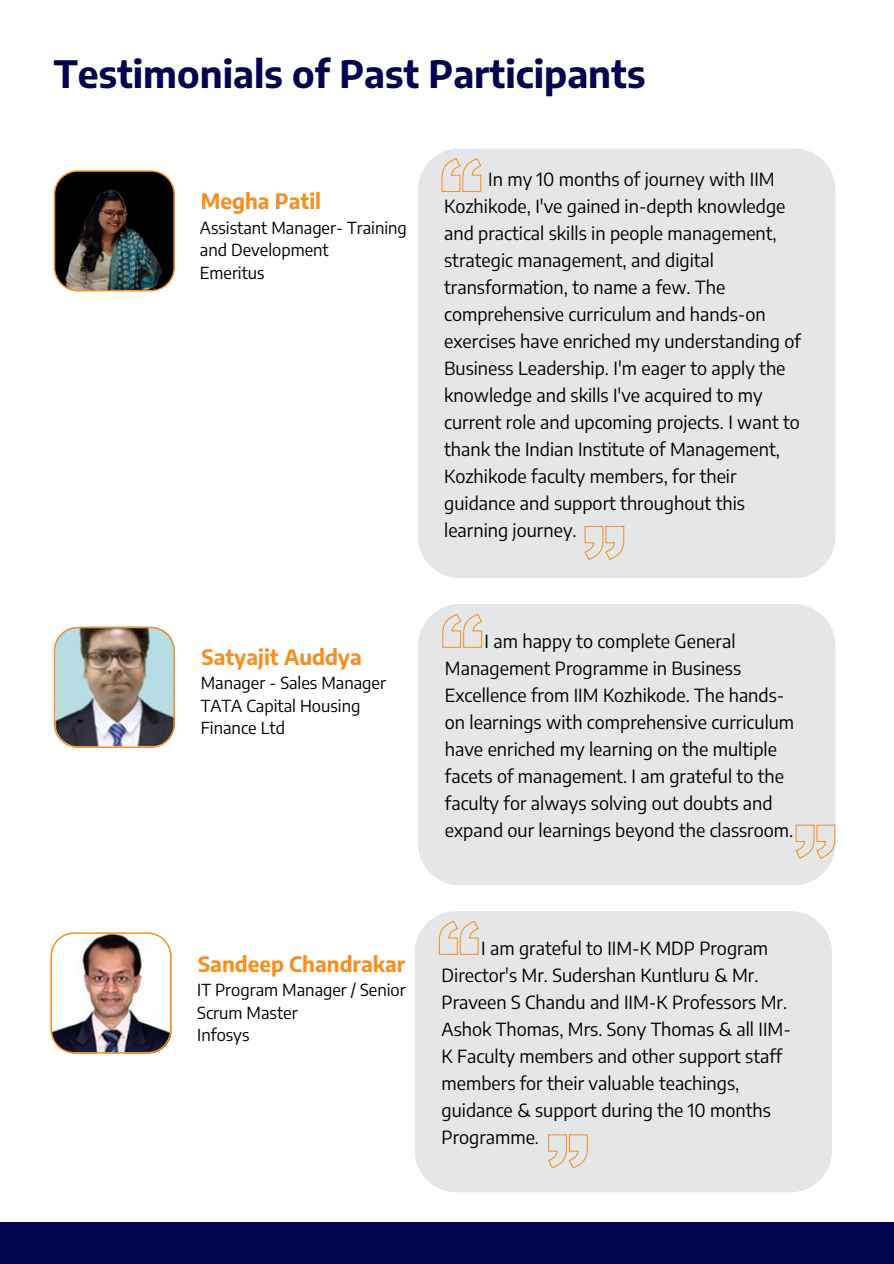
<style>
.page{position:relative;width:894px;height:1264px;background:#fff}
.page>*{position:absolute;margin:0;border:0;box-sizing:border-box;transform-origin:0 0}
.t1{font:700 37.5px "Encode Sans";color:#02044f}
.t2{font:700 21px "Encode Sans";color:#f78e1e}
.t3{font:18px/27px "Encode Sans";color:#000}
.t4{font:16.5px/22.5px "Encode Sans";color:#000}
</style>
<div class="page">
<div style="left:418px;top:148px;width:417px;height:430px;background:#e5e6e7"></div>
<svg style="left:441px;top:158px;width:40px;height:34px"></svg>
<svg style="left:584px;top:526px;width:40px;height:34px"></svg>
<div style="left:0;top:1221px;width:893px;height:42px;background:#02044f"></div>
<img style="left:54px;top:170px;width:121px;height:121px">
<div style="left:418px;top:604px;width:417px;height:281px;background:#e5e6e7"></div>
<svg style="left:442px;top:613px;width:40px;height:35px"></svg>
<svg style="left:795px;top:824px;width:40px;height:34px"></svg>
<img style="left:54px;top:627px;width:121px;height:121px">
<div style="left:415px;top:911px;width:416px;height:281px;background:#e5e6e7"></div>
<svg style="left:439px;top:920px;width:40px;height:34px"></svg>
<svg style="left:547px;top:1134px;width:40px;height:34px"></svg>
<img style="left:50px;top:932px;width:121px;height:121px">
<p class="t1" style="left:54px;top:50px;width:593px">Testimonials of Past Participants</p>
<p class="t2" style="left:201px;top:187px;width:122px">Megha Patil</p>
<p class="t4" style="left:200px;top:216px;width:208px">Assistant Manager- Training and Development</p>
<p class="t4" style="left:200px;top:261px;width:66px">Emeritus</p>
<p class="t2" style="left:201px;top:643px;width:162px">Satyajit Auddya</p>
<p class="t4" style="left:200px;top:671px;width:187px">Manager - Sales Manager</p>
<p class="t4" style="left:200px;top:694px;width:161px">TATA Capital Housing<br>Finance Ltd</p>
<h1 class="t3" style="left:444px;top:165px;width:358px;text-indent:44px">In my 10 months of journey with IIM Kozhikode, I've gained in-depth knowledge and practical skills in people management, strategic management, and digital transformation, to name a few. The comprehensive curriculum and hands-on exercises have enriched my understanding of Business Leadership. I'm eager to apply the knowledge and skills I've acquired to my current role and upcoming projects. I want to thank the Indian Institute of Management, Kozhikode faculty members, for their guidance and support throughout this learning journey.</h1>
<h2 class="t3" style="left:445px;top:627px;width:350px;text-indent:40px">I am happy to complete General Management Programme in Business Excellence from IIM Kozhikode. The hands&shy;on learnings with comprehensive curriculum have enriched my learning on the multiple facets of management. I am grateful to the faculty for always solving out doubts and expand our learnings beyond the classroom.</h2>
<p class="t2" style="left:198px;top:950px;width:209px">Sandeep Chandrakar</p>
<p class="t4" style="left:197px;top:978px;width:210px">IT Program Manager / Senior<br>Scrum Master</p>
<p class="t4" style="left:197px;top:1023px;width:54px">Infosys</p>
<p class="t3" style="left:441px;top:934px;width:351px;text-indent:40px">I am grateful to IIM-K MDP Program Director's Mr. Sudershan Kuntluru &amp; Mr.<br>Praveen S Chandu and IIM-K Professors Mr.<br>Ashok Thomas, Mrs. Sony Thomas &amp; all IIM-K Faculty members and other support staff members for their valuable teachings, guidance &amp; support during the 10 months Programme.</p>
</div>
